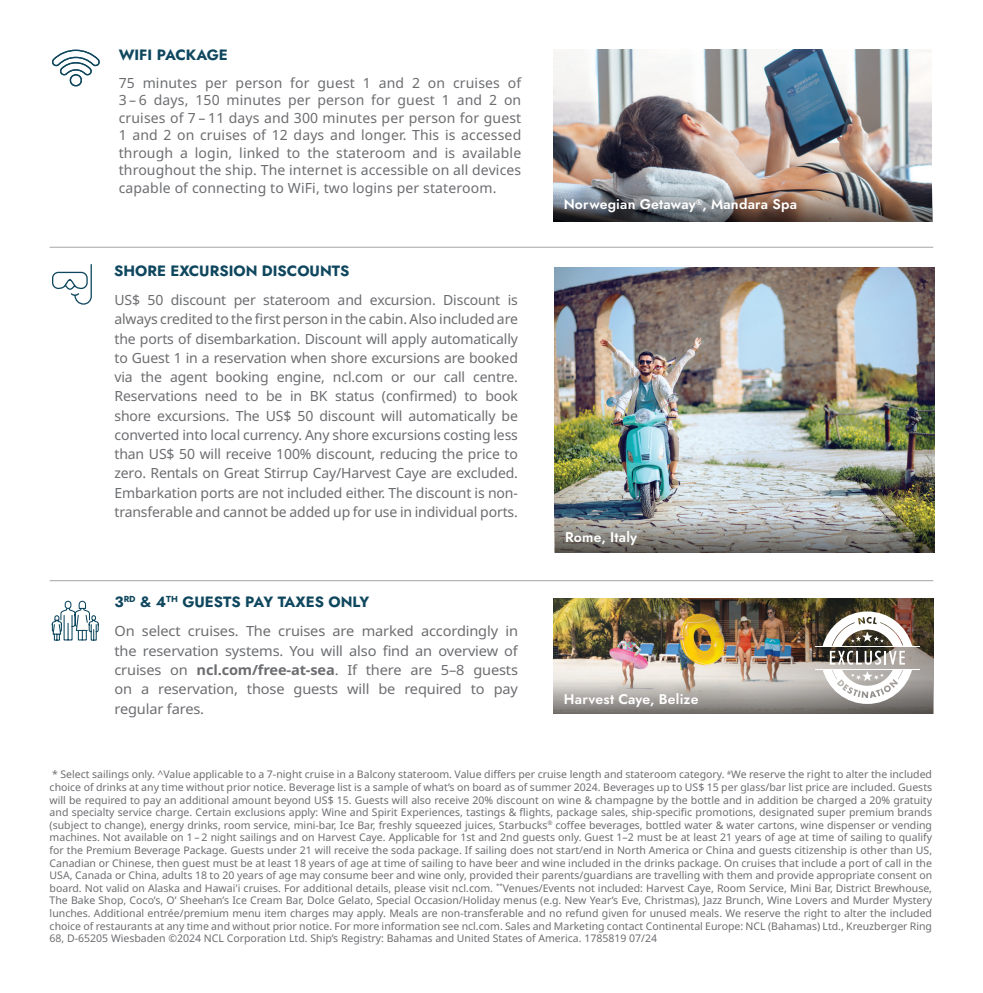
<style>
.page{position:relative;width:983px;height:993px;background:#fff}
.page>*{position:absolute;margin:0;border:0;box-sizing:border-box;transform-origin:0 0}
.t1{font:700 14.88px "Jost";color:#0f475e}
.t2{font:14px/19.2px "Noto Sans";letter-spacing:-.01em;color:#6c6d70;text-align:justify}
.t3{font:14px/19.2px "Noto Sans";letter-spacing:-.01em;color:#6c6d70;text-align:justify;scale:1.04 1}
.t4{font:600 14px "Jost";letter-spacing:.015em;color:#fff}
.t5{font:10.5px/12.6px "Noto Sans";color:#6c6d70;text-align:justify}
.s1{font-weight:700}
</style>
<div class="page">
<hr style="left:50px;top:580px;width:883px;height:1px;background:#a4a5a9">
<hr style="left:50px;top:247px;width:883px;height:1px;background:#a4a5a9">
<img style="left:553px;top:50px;width:378px;height:123px">
<img style="left:554px;top:267px;width:380px;height:236px">
<img style="left:553px;top:173px;width:380px;height:48px">
<img style="left:554px;top:503px;width:380px;height:49px">
<img style="left:553px;top:598px;width:380px;height:115px">
<svg style="left:52px;top:49px;width:48px;height:38px"></svg>
<svg style="left:51px;top:600px;width:48px;height:41px"></svg>
<svg style="left:52px;top:264px;width:40px;height:41px"></svg>
<svg style="left:822px;top:611px;width:89px;height:92px"></svg>
<hr style="left:815px;top:645px;width:104px;height:1px;background:#fff">
<hr style="left:814px;top:668px;width:105px;height:1px;background:#fff">
<h1 class="t1" style="left:119px;top:45px;width:111px">WIFI PACKAGE</h1>
<p class="t2" style="left:119px;top:74px;width:404px;line-height:17.5px">75 minutes per person for guest 1 and 2 on cruises of 3 – 6 days, 150 minutes per person for guest 1 and 2 on cruises of 7 – 11 days and 300 minutes per person for guest 1 and 2 on cruises of 12 days and longer. This is accessed through a login, linked to the stateroom and is available throughout the ship. The internet is accessible on all devices capable of connecting to WiFi, two logins per stateroom.</p>
<h1 class="t1" style="left:114px;top:260px;width:237px">SHORE EXCURSION DISCOUNTS</h1>
<p class="t2" style="left:114px;top:290px;width:405px">US$ 50 discount per stateroom and excursion. Discount is always credited to the first person in the cabin. Also included are the ports of disembarkation. Discount will apply automatically to Guest 1 in a reservation when shore excursions are booked via the agent booking engine, ncl.com or our call centre.<br>Reservations need to be in BK status (confirmed) to book shore excursions. The US$ 50 discount will automatically be converted into local currency. Any shore excursions costing less than US$ 50 will receive 100% discount, reducing the price to zero. Rentals on Great Stirrup Cay/Harvest Caye are excluded.<br>Embarkation ports are not included either. The discount is non&shy;transferable and cannot be added up for use in individual ports.</p>
<h1 class="t1" style="left:114px;top:591px;width:256px">3<sup>RD</sup> &amp; 4<sup>TH</sup> GUESTS PAY TAXES ONLY</h1>
<p class="t3" style="left:114px;top:621px;width:389px">On select cruises. The cruises are marked accordingly in the reservation systems. You will also find an overview of cruises on <span class="s1">ncl.com/free-at-sea</span>. If there are 5–8 guests on a reservation, those guests will be required to pay regular fares.</p>
<h2 class="t4" style="left:563px;top:195px;width:235px">Norwegian Getaway<sup>®</sup>, Mandara Spa</h2>
<h2 class="t4" style="left:565px;top:527px;width:73px">Rome, Italy</h2>
<h2 class="t4" style="left:568px;top:528px;width:77px">Roma, Italia</h2>
<h2 class="t4" style="left:564px;top:689px;width:136px">Harvest Caye, Belize</h2>
<p class="t5" style="left:50px;top:768px;width:883px">* Select sailings only. ^Value applicable to a 7-night cruise in a Balcony stateroom. Value differs per cruise length and stateroom category. <sup>#</sup>We reserve the right to alter the included choice of drinks at any time without prior notice. Beverage list is a sample of what’s on board as of summer 2024. Beverages up to US$ 15 per glass/bar list price are included. Guests will be required to pay an additional amount beyond US$ 15. Guests will also receive 20% discount on wine &amp; champagne by the bottle and in addition be charged a 20% gratuity and specialty service charge. Certain exclusions apply: Wine and Spirit Experiences, tastings &amp; flights, package sales, ship-specific promotions, designated super premium brands (subject to change), energy drinks, room service, mini-bar, Ice Bar, freshly squeezed juices, Starbucks<sup>®</sup> coffee beverages, bottled water &amp; water cartons, wine dispenser or vending machines. Not available on 1 – 2 night sailings and on Harvest Caye. Applicable for 1st and 2nd guests only. Guest 1–2 must be at least 21 years of age at time of sailing to qualify for the Premium Beverage Package. Guests under 21 will receive the soda package. If sailing does not start/end in North America or China and guests citizenship is other than US, Canadian or Chinese, then guest must be at least 18 years of age at time of sailing to have beer and wine included in the drinks package. On cruises that include a port of call in the USA, Canada or China, adults 18 to 20 years of age may consume beer and wine only, provided their parents/guardians are travelling with them and provide appropriate consent on board. Not valid on Alaska and Hawai'i cruises. For additional details, please visit ncl.com. <sup>**</sup>Venues/Events not included: Harvest Caye, Room Service, Mini Bar, District Brewhouse, The Bake Shop, Coco’s, O’ Sheehan’s Ice Cream Bar, Dolce Gelato, Special Occasion/Holiday menus (e.g. New Year’s Eve, Christmas), Jazz Brunch, Wine Lovers and Murder Mystery lunches. Additional entrée/premium menu item charges may apply. Meals are non-transferable and no refund given for unused meals. We reserve the right to alter the included choice of restaurants at any time and without prior notice. For more information see ncl.com. Sales and Marketing contact Continental Europe: NCL (Bahamas) Ltd., Kreuzberger Ring 68, D-65205 Wiesbaden ©2024 NCL Corporation Ltd. Ship’s Registry: Bahamas and United States of America. 1785819 07/24</p>
</div>
